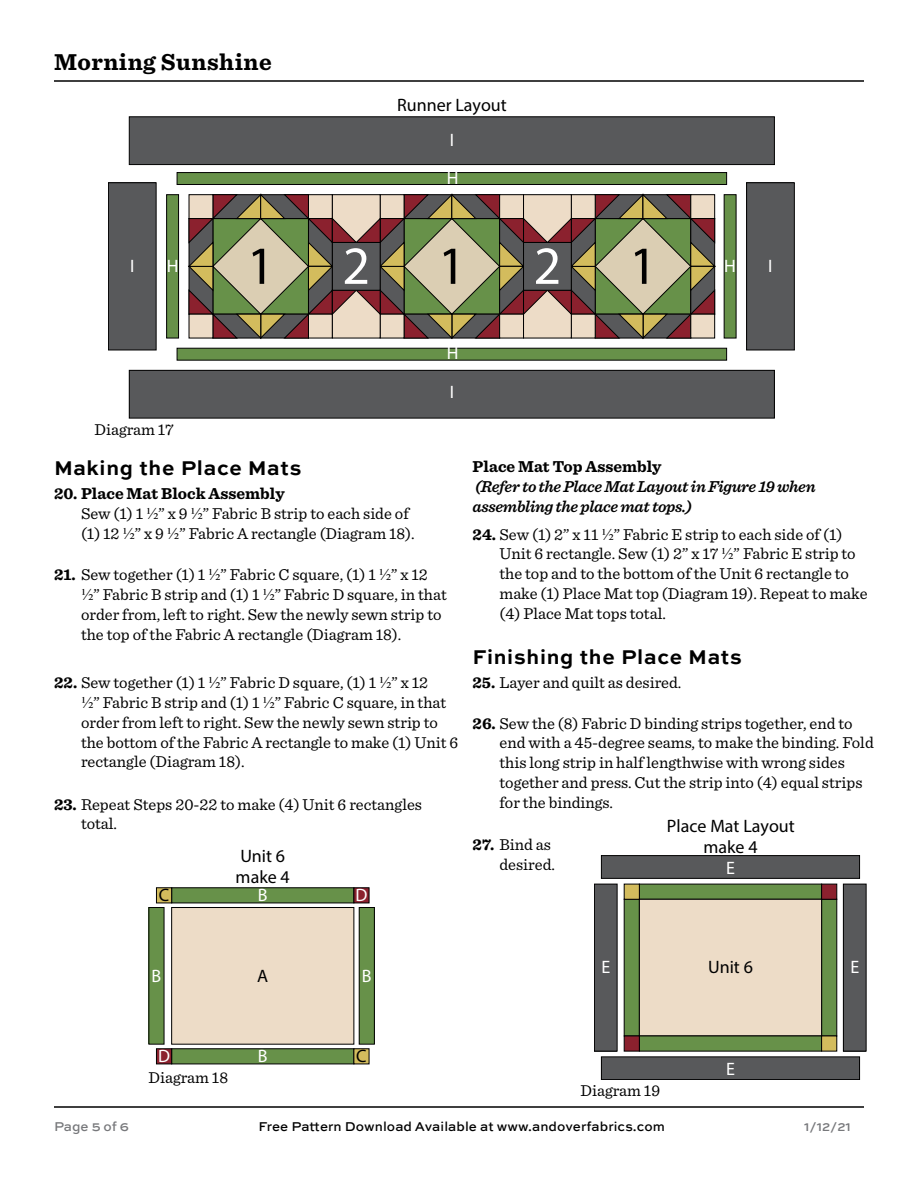
<style>
.page{position:relative;width:918px;height:1188px;background:#fff}
.page>*{position:absolute;margin:0;border:0;box-sizing:border-box;transform-origin:0 0}
.t1{font:54px "Myriad Pro";color:#000}
.t2{font:54px "Myriad Pro";color:#fff}
.t3{font:700 24px "Sentinel";letter-spacing:.02em;color:#000}
.t4{font:700 21px "Sweet Sans Pro";letter-spacing:.035em;color:#000}
.t5{font:18px/21.6px "Myriad Pro";color:#000}
.t6{font:18px "Myriad Pro";color:#fff}
.t7{font:16.5px/19.8px "Sentinel";color:#000}
.t8{font:italic 600 16.5px/19.8px "Sentinel";letter-spacing:-.02em;color:#000}
.t9{font:700 16.5px "Sentinel";color:#000}
.t10{font:500 13.5px "Sweet Sans Pro";letter-spacing:.005em;color:#000}
.t11{font:500 13.5px "Sweet Sans Pro";color:#77787b}
.s1{font-family:"Times New Roman"}
.s2{font-weight:700}
</style>
<div class="page">
<hr style="left:54px;top:80px;width:810px;height:2px;background:#000">
<hr style="left:54px;top:1106px;width:810px;height:2px;background:#000">
<svg style="left:188px;top:194px;width:528px;height:145px;background:#91866c"></svg>
<div style="left:523px;top:242px;width:49px;height:49px;background:#58595b;border:1px solid #000"></div>
<div style="left:166px;top:194px;width:13px;height:144px;background:#679149;border:1px solid #000"></div>
<div style="left:724px;top:194px;width:12px;height:144px;background:#679149;border:1px solid #000"></div>
<div style="left:177px;top:172px;width:550px;height:13px;background:#679149;border:1px solid #000"></div>
<div style="left:177px;top:348px;width:550px;height:13px;background:#679149;border:1px solid #000"></div>
<div style="left:108px;top:183px;width:48px;height:167px;background:#58595b"></div>
<div style="left:108px;top:182px;width:49px;height:168px;border:1px solid #000"></div>
<div style="left:747px;top:183px;width:47px;height:167px;background:#58595b"></div>
<div style="left:746px;top:182px;width:49px;height:168px;border:1px solid #000"></div>
<div style="left:129px;top:116px;width:646px;height:49px;background:#58595b;border:1px solid #000"></div>
<div style="left:129px;top:370px;width:645px;height:48px;background:#58595b"></div>
<div style="left:129px;top:370px;width:646px;height:48px;border:1px solid #000"></div>
<div style="left:171px;top:887px;width:183px;height:16px;background:#679149;border:1px solid #000"></div>
<div style="left:359px;top:908px;width:15px;height:136px;background:#679149"></div>
<div style="left:359px;top:907px;width:16px;height:138px;border:1px solid #000"></div>
<div style="left:149px;top:908px;width:15px;height:136px;background:#679149"></div>
<div style="left:148px;top:907px;width:16px;height:138px;border:1px solid #000"></div>
<div style="left:171px;top:907px;width:183px;height:138px;background:#eddcc7;border:1px solid #000"></div>
<div style="left:156px;top:887px;width:16px;height:16px;background:#d3bc5d;border:1px solid #000"></div>
<div style="left:354px;top:887px;width:15px;height:16px;background:#8b212e;border:1px solid #000"></div>
<div style="left:171px;top:1048px;width:183px;height:16px;background:#679149;border:1px solid #000"></div>
<div style="left:156px;top:1048px;width:16px;height:16px;background:#8b212e;border:1px solid #000"></div>
<div style="left:354px;top:1048px;width:15px;height:16px;background:#d3bc5d"></div>
<div style="left:639px;top:884px;width:183px;height:16px;background:#679149"></div>
<div style="left:821px;top:899px;width:16px;height:137px;background:#679149;border:1px solid #000"></div>
<div style="left:624px;top:899px;width:16px;height:137px;background:#679149;border:1px solid #000"></div>
<div style="left:639px;top:899px;width:183px;height:137px;background:#eddcc7;border:1px solid #000"></div>
<div style="left:624px;top:884px;width:16px;height:16px;background:#d3bc5d;border:1px solid #000"></div>
<div style="left:821px;top:884px;width:16px;height:16px;background:#8b212e;border:1px solid #000"></div>
<div style="left:639px;top:1036px;width:183px;height:16px;background:#679149"></div>
<div style="left:624px;top:1036px;width:16px;height:16px;background:#8b212e;border:1px solid #000"></div>
<div style="left:821px;top:1036px;width:16px;height:16px;background:#d3bc5d;border:1px solid #000"></div>
<div style="left:594px;top:884px;width:23px;height:167px;background:#58595b"></div>
<div style="left:594px;top:884px;width:24px;height:168px;border:1px solid #000"></div>
<div style="left:843px;top:884px;width:23px;height:167px;background:#58595b"></div>
<div style="left:843px;top:884px;width:24px;height:168px;border:1px solid #000"></div>
<div style="left:601px;top:855px;width:259px;height:24px;background:#58595b;border:1px solid #000"></div>
<div style="left:601px;top:1057px;width:259px;height:23px;background:#58595b"></div>
<div style="left:601px;top:1056px;width:259px;height:24px;border:1px solid #000"></div>
<h2 class="t3" style="left:54px;top:43px;width:219px">Morning Sunshine</h2>
<p class="t5" style="left:397px;top:94px;width:111px">Runner Layout</p>
<p class="t6" style="left:450px;top:129px;width:6px">I</p>
<p class="t6" style="left:447px;top:167px;width:13px">H</p>
<h1 class="t2" style="left:342px;top:232px;width:29px">2</h1>
<h1 class="t2" style="left:534px;top:232px;width:29px">2</h1>
<h1 class="t1" style="left:247px;top:232px;width:29px">1</h1>
<h1 class="t1" style="left:438px;top:232px;width:29px">1</h1>
<h1 class="t1" style="left:629px;top:232px;width:29px">1</h1>
<p class="t6" style="left:167px;top:255px;width:13px">H</p>
<p class="t6" style="left:724px;top:255px;width:13px">H</p>
<p class="t6" style="left:130px;top:255px;width:6px">I</p>
<p class="t6" style="left:768px;top:255px;width:6px">I</p>
<p class="t6" style="left:447px;top:342px;width:13px">H</p>
<p class="t7" style="left:94px;top:419px;width:81px">Diagram 17</p>
<p class="t4" style="left:54px;top:452px;width:249px">Making the Place Mats</p>
<p class="t7" style="left:81px;top:503px;width:335px">Sew (1) 1 <span class="s1">½</span>” x 9 <span class="s1">½</span>” Fabric B strip to each side of (1) 12 <span class="s1">½</span>” x 9 <span class="s1">½</span>” Fabric A rectangle (Diagram 18).</p>
<p class="t9" style="left:54px;top:481px;width:232px">20. Place Mat Block Assembly</p>
<p class="t7" style="left:54px;top:564px;width:375px"><span class="s2">21.</span> Sew together (1) 1 <span class="s1">½</span>” Fabric C square, (1) 1 <span class="s1">½</span>” x 12</p>
<p class="t6" style="left:450px;top:381px;width:6px">I</p>
<p class="t7" style="left:81px;top:584px;width:367px"><span class="s1">½</span>” Fabric B strip and (1) 1 <span class="s1">½</span>” Fabric D square, in that order from, left to right. Sew the newly sewn strip to the top of the Fabric A rectangle (Diagram 18).</p>
<p class="t7" style="left:54px;top:672px;width:376px"><span class="s2">22.</span> Sew together (1) 1 <span class="s1">½</span>” Fabric D square, (1) 1 <span class="s1">½</span>” x 12</p>
<p class="t7" style="left:81px;top:692px;width:379px"><span class="s1">½</span>” Fabric B strip and (1) 1 <span class="s1">½</span>” Fabric C square, in that order from left to right. Sew the newly sewn strip to the bottom of the Fabric A rectangle to make (1) Unit 6 rectangle (Diagram 18).</p>
<p class="t7" style="left:54px;top:793px;width:370px"><span class="s2">23.</span> Repeat Steps 20-22 to make (4) Unit 6 rectangles</p>
<p class="t7" style="left:81px;top:813px;width:38px">total.</p>
<p class="t5" style="left:236px;top:844px;width:56px">Unit 6 make 4</p>
<p class="t5" style="left:159px;top:884px;width:12px">C</p>
<p class="t6" style="left:258px;top:884px;width:11px">B</p>
<p class="t6" style="left:355px;top:884px;width:13px">D</p>
<p class="t9" style="left:473px;top:454px;width:191px">Place Mat Top Assembly</p>
<p class="t8" style="left:473px;top:476px;width:345px">(Refer to the Place Mat Layout in Figure 19 when assembling the place mat tops.)</p>
<p class="t7" style="left:473px;top:523px;width:371px"><span class="s2">24.</span> Sew (1) 2” x 11 <span class="s1">½</span>” Fabric E strip to each side of (1)</p>
<p class="t7" style="left:500px;top:543px;width:370px">Unit 6 rectangle. Sew (1) 2” x 17 <span class="s1">½</span>” Fabric E strip to the top and to the bottom of the Unit 6 rectangle to make (1) Place Mat top (Diagram 19). Repeat to make (4) Place Mat tops total.</p>
<p class="t4" style="left:472px;top:641px;width:271px">Finishing the Place Mats</p>
<p class="t7" style="left:473px;top:672px;width:211px"><span class="s2">25.</span> Layer and quilt as desired.</p>
<p class="t7" style="left:473px;top:712px;width:382px"><span class="s2">26.</span> Sew the (8) Fabric D binding strips together, end to</p>
<p class="t7" style="left:500px;top:732px;width:376px">end with a 45-degree seams, to make the binding. Fold this long strip in half lengthwise with wrong sides together and press. Cut the strip into (4) equal strips for the bindings.</p>
<p class="t7" style="left:473px;top:834px;width:84px;text-align:right"><span class="s2">27.</span> Bind as desired.</p>
<p class="t5" style="left:667px;top:815px;width:129px;text-align:center">Place Mat Layout make 4</p>
<p class="t6" style="left:726px;top:857px;width:10px">E</p>
<p class="t6" style="left:152px;top:964px;width:11px">B</p>
<p class="t6" style="left:362px;top:964px;width:11px">B</p>
<p class="t5" style="left:257px;top:964px;width:13px">A</p>
<p class="t5" style="left:708px;top:956px;width:46px">Unit 6</p>
<p class="t6" style="left:601px;top:956px;width:10px">E</p>
<p class="t6" style="left:850px;top:956px;width:10px">E</p>
<p class="t6" style="left:158px;top:1045px;width:13px">D</p>
<p class="t6" style="left:258px;top:1045px;width:11px">B</p>
<p class="t7" style="left:149px;top:1067px;width:81px">Diagram 18</p>
<p class="t5" style="left:356px;top:1045px;width:12px">C</p>
<p class="t7" style="left:581px;top:1080px;width:81px">Diagram 19</p>
<p class="t6" style="left:726px;top:1058px;width:10px">E</p>
<p class="t11" style="left:54px;top:1116px;width:77px">Page 5 of 6</p>
<p class="t10" style="left:259px;top:1117px;width:408px">Free Pattern Download Available at www.andoverfabrics.com</p>
<p class="t11" style="left:804px;top:1117px;width:48px">1/12/21</p>
</div>
